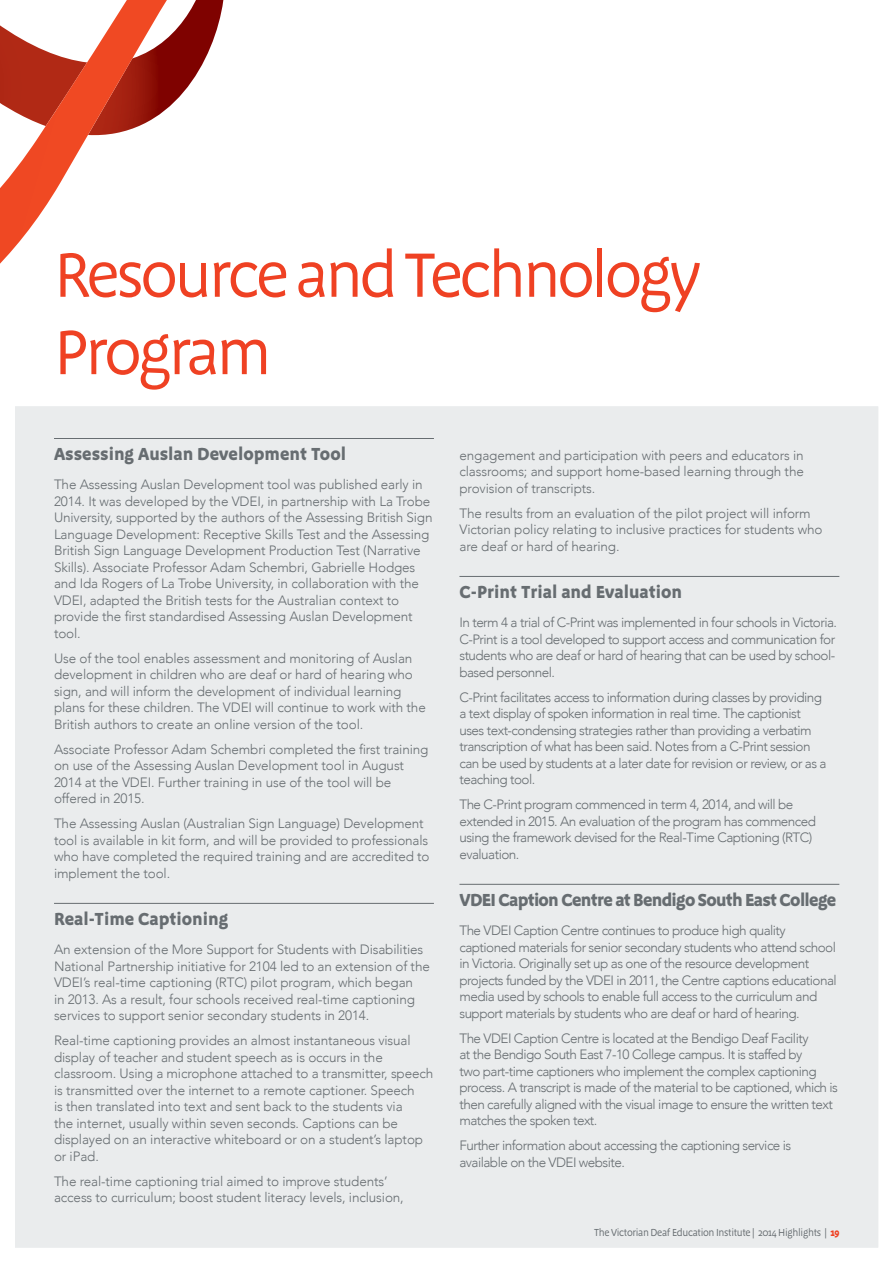
<style>
.page{position:relative;width:893px;height:1263px;background:#fff}
.page>*{position:absolute;margin:0;border:0;box-sizing:border-box;transform-origin:0 0}
.t1{font:64.5px/77.4px "Megano OT";letter-spacing:-.06em;color:#ef4123}
.t2{font:700 18px "Megano OT";color:#676d71}
.t3{font:700 18px "Megano OT";letter-spacing:-.04em;color:#676d71}
.t4{font:300 13.5px/16.5px "Avenir";letter-spacing:-.01em;color:#676d71}
.t5{font:300 13.5px/16.5px "Avenir";letter-spacing:-.04em;color:#676d71}
.t6{font:10.5px "Megano OT";letter-spacing:-.03em;color:#676d71;scale:.95 1}
.s1{font-weight:700;color:#ef4123}
</style>
<div class="page">
<div style="left:8px;top:399px;width:877px;height:856px;background:#eaeced"></div>
<div style="left:0;top:391px;width:892px;height:872px;border:15px solid #fff"></div>
<hr style="left:54px;top:438px;width:380px;height:1px;background:#676d71">
<hr style="left:54px;top:903px;width:380px;height:1px;background:#676d71">
<hr style="left:459px;top:576px;width:380px;height:1px;background:#676d71">
<hr style="left:459px;top:884px;width:380px;height:1px;background:#676d71">
<svg style="left:0;top:0;width:220px;height:421px"></svg>
<h1 class="t1" style="left:54px;top:239px;width:649px">Resource and Technology<br>Program</h1>
<h2 class="t2" style="left:54px;top:445px;width:293px">Assessing Auslan Development Tool</h2>
<p class="t4" style="left:54px;top:477px;width:380px">The Assessing Auslan Development tool was published early in 2014. It was developed by the VDEI, in partnership with La Trobe University, supported by the authors of the Assessing British Sign Language Development: Receptive Skills Test and the Assessing British Sign Language Development Production Test (Narrative Skills). Associate Professor Adam Schembri, Gabrielle Hodges and Ida Rogers of La Trobe University, in collaboration with the VDEI, adapted the British tests for the Australian context to provide the first standardised Assessing Auslan Development tool.</p>
<p class="t4" style="left:54px;top:650px;width:373px">Use of the tool enables assessment and monitoring of Auslan development in children who are deaf or hard of hearing who sign, and will inform the development of individual learning plans for these children. The VDEI will continue to work with the British authors to create an online version of the tool.</p>
<p class="t4" style="left:54px;top:741px;width:376px">Associate Professor Adam Schembri completed the first training on use of the Assessing Auslan Development tool in August 2014 at the VDEI. Further training in use of the tool will be offered in 2015.</p>
<p class="t4" style="left:54px;top:816px;width:377px">The Assessing Auslan (Australian Sign Language) Development tool is available in kit form, and will be provided to professionals who have completed the required training and are accredited to implement the tool.</p>
<h2 class="t2" style="left:54px;top:910px;width:176px">Real-Time Captioning</h2>
<p class="t4" style="left:54px;top:942px;width:377px">An extension of the More Support for Students with Disabilities National Partnership initiative for 2104 led to an extension of the VDEI’s real-time captioning (RTC) pilot program, which began<br>in 2013. As a result, four schools received real-time captioning services to support senior secondary students in 2014.</p>
<p class="t4" style="left:54px;top:1033px;width:381px">Real-time captioning provides an almost instantaneous visual display of teacher and student speech as is occurs in the classroom. Using a microphone attached to a transmitter, speech is transmitted over the internet to a remote captioner. Speech<br>is then translated into text and sent back to the students via<br>the internet, usually within seven seconds. Captions can be displayed on an interactive whiteboard or on a student’s laptop or iPad.</p>
<p class="t4" style="left:54px;top:1173px;width:351px">The real-time captioning trial aimed to improve students’ access to curriculum; boost student literacy levels, inclusion,</p>
<p class="t4" style="left:459px;top:447px;width:346px;text-align:justify">engagement and participation with peers and educators in classrooms; and support home-based learning through the provision of transcripts.</p>
<p class="t4" style="left:459px;top:505px;width:364px">The results from an evaluation of the pilot project will inform<br>Victorian policy relating to inclusive practices for students who are deaf or hard of hearing.</p>
<h2 class="t2" style="left:459px;top:583px;width:224px">C-Print Trial and Evaluation</h2>
<p class="t5" style="left:459px;top:615px;width:379px">In term 4 a trial of C-Print was implemented in four schools in Victoria.<br>C-Print is a tool developed to support access and communication for students who are deaf or hard of hearing that can be used by school&shy;based personnel.</p>
<p class="t5" style="left:459px;top:689px;width:368px">C-Print facilitates access to information during classes by providing a text display of spoken information in real time. The captionist uses text-condensing strategies rather than providing a verbatim transcription of what has been said. Notes from a C-Print session can be used by students at a later date for revision or review, or as a teaching tool.</p>
<p class="t5" style="left:459px;top:797px;width:358px">The C-Print program commenced in term 4, 2014, and will be extended in 2015. An evaluation of the program has commenced using the framework devised for the Real-Time Captioning (RTC) evaluation.</p>
<h2 class="t3" style="left:459px;top:891px;width:378px">VDEI Caption Centre at Bendigo South East College</h2>
<p class="t5" style="left:459px;top:923px;width:379px">The VDEI Caption Centre continues to produce high quality captioned materials for senior secondary students who attend school in Victoria. Originally set up as one of the resource development projects funded by the VDEI in 2011, the Centre captions educational media used by schools to enable full access to the curriculum and support materials by students who are deaf or hard of hearing.</p>
<p class="t5" style="left:459px;top:1030px;width:380px">The VDEI Caption Centre is located at the Bendigo Deaf Facility<br>at the Bendigo South East 7-10 College campus. It is staffed by<br>two part-time captioners who implement the complex captioning process. A transcript is made of the material to be captioned, which is then carefully aligned with the visual image to ensure the written text matches the spoken text.</p>
<p class="t5" style="left:459px;top:1138px;width:333px">Further information about accessing the captioning service is available on the VDEI website.</p>
<p class="t6" style="left:594px;top:1228px;width:260px">The Victorian Deaf Education Institute | 2014 Highlights | <span class="s1">19</span></p>
</div>
